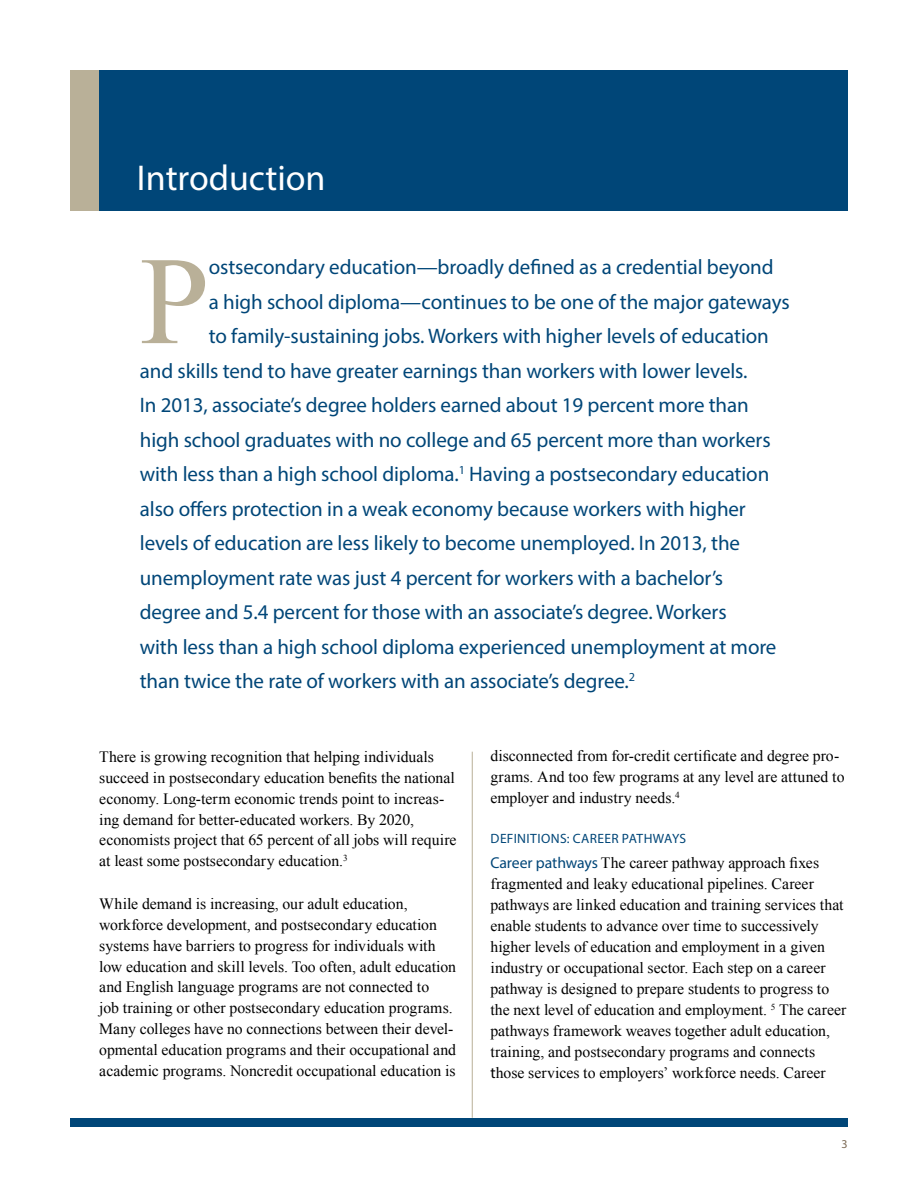
<style>
.page{position:relative;width:918px;height:1188px;background:#fff}
.page>*{position:absolute;margin:0;border:0;box-sizing:border-box;transform-origin:0 0}
.t1{font:125.25px "Times New Roman";color:#b9b098}
.t2{font:36px "Myriad Pro";color:#fff}
.t3{font:21px "Myriad Pro";letter-spacing:-.005em;color:#004678}
.t4{font:15.75px/21px "Times New Roman";color:#000}
.t5{font:13.5px "Myriad Pro";letter-spacing:.03em;color:#004678}
.t6{font:12px "Myriad Pro";color:#7c6a55}
.s1{font-family:"Myriad Pro";color:#004678}
.s2{font-family:"Myriad Pro"}
</style>
<div class="page">
<div style="left:70px;top:70px;width:778px;height:141px;background:#004678"></div>
<div style="left:70px;top:1118px;width:778px;height:9px;background:#004678"></div>
<div style="left:70px;top:70px;width:29px;height:141px;background:#b9b098"></div>
<hr style="left:472px;top:752px;width:1px;height:366px;background:#b9b098">
<h2 class="t2" style="left:137px;top:156px;width:190px">Introduction</h2>
<h1 class="t1" style="left:140px;top:217px;width:71px">P</h1>
<h3 class="t3" style="left:209px;top:254px;width:566px">ostsecondary education—broadly defined as a credential beyond</h3>
<h3 class="t3" style="left:209px;top:289px;width:582px">a high school diploma—continues to be one of the major gateways</h3>
<h3 class="t3" style="left:209px;top:323px;width:562px">to family-sustaining jobs. Workers with higher levels of education</h3>
<h3 class="t3" style="left:140px;top:358px;width:609px">and skills tend to have greater earnings than workers with lower levels.</h3>
<h3 class="t3" style="left:140px;top:392px;width:611px">In 2013, associate’s degree holders earned about 19 percent more than</h3>
<h3 class="t3" style="left:140px;top:427px;width:632px">high school graduates with no college and 65 percent more than workers</h3>
<h3 class="t3" style="left:140px;top:461px;width:631px">with less than a high school diploma.<sup>1</sup> Having a postsecondary education</h3>
<h3 class="t3" style="left:140px;top:496px;width:608px">also offers protection in a weak economy because workers with higher</h3>
<h3 class="t3" style="left:140px;top:530px;width:602px">levels of education are less likely to become unemployed. In 2013, the</h3>
<h3 class="t3" style="left:140px;top:565px;width:585px">unemployment rate was just 4 percent for workers with a bachelor’s</h3>
<h3 class="t3" style="left:140px;top:599px;width:588px">degree and 5.4 percent for those with an associate’s degree. Workers</h3>
<h3 class="t3" style="left:140px;top:634px;width:638px">with less than a high school diploma experienced unemployment at more</h3>
<h3 class="t3" style="left:140px;top:668px;width:497px">than twice the rate of workers with an associate’s degree.<sup>2</sup></h3>
<p class="t4" style="left:99px;top:746px;width:359px">There is growing recognition that helping individuals succeed in postsecondary education benefits the national economy. Long-term economic trends point to increas&shy;ing demand for better-educated workers. By 2020, economists project that 65 percent of all jobs will require at least some postsecondary education.<sup>3</sup></p>
<p class="t4" style="left:99px;top:893px;width:358px">While demand is increasing, our adult education, workforce development, and postsecondary education systems have barriers to progress for individuals with low education and skill levels. Too often, adult education and English language programs are not connected to<br>job training or other postsecondary education programs.<br>Many colleges have no connections between their devel&shy;opmental education programs and their occupational and academic programs. Noncredit occupational education is</p>
<p class="t4" style="left:490px;top:745px;width:356px">disconnected from for-credit certificate and degree pro&shy;grams. And too few programs at any level are attuned to employer and industry needs.<sup>4</sup></p>
<p class="t5" style="left:491px;top:830px;width:197px">DEFINITIONS: CAREER PATHWAYS</p>
<p class="t4" style="left:490px;top:852px;width:357px"><span class="s1">Career pathways</span> The career pathway approach fixes fragmented and leaky educational pipelines. Career pathways are linked education and training services that enable students to advance over time to successively higher levels of education and employment in a given industry or occupational sector. Each step on a career pathway is designed to prepare students to progress to the next level of education and employment. <sup>5</sup> The career pathways framework weaves together adult education, training, and postsecondary programs and connects <span class="s2">t</span>hose services to employers’ workforce needs. Career</p>
<p class="t6" style="left:842px;top:1136px;width:8px">3</p>
</div>
